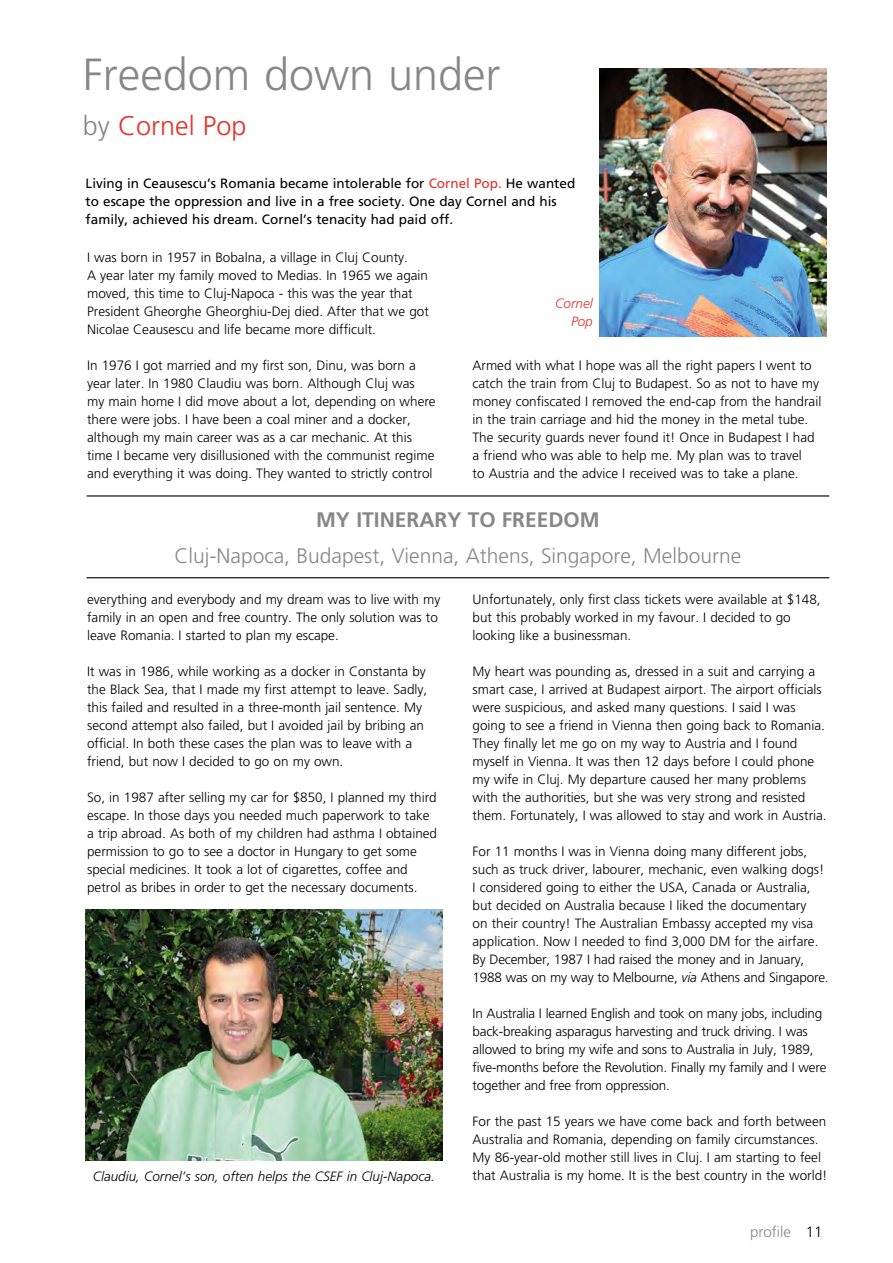
<style>
.page{position:relative;width:893px;height:1263px;background:#fff}
.page>*{position:absolute;margin:0;border:0;box-sizing:border-box;transform-origin:0 0}
.t1{font:300 45px "Frutiger";color:#878787}
.t2{font:300 27px "Frutiger";color:#e63027}
.t3{font:300 21px "Frutiger";color:#878787}
.t4{font:700 21px "Frutiger";color:#878787}
.t5{font:300 15px "Frutiger";color:#878787}
.t6{font:300 15px "Frutiger";color:#000}
.t7{font:300 13.5px/18px "Frutiger";color:#000}
.t8{font:13.5px/18px "Frutiger";color:#000}
.t9{font:italic 300 13.5px "Frutiger";color:#000}
.t10{font:italic 300 13.5px/18px "Frutiger";color:#e63027;text-align:right}
.s1{color:#878787}
.s2{color:#e63027}
.s3{font-style:italic}
</style>
<div class="page">
<img style="left:599px;top:68px;width:227px;height:269px">
<img style="left:85px;top:909px;width:357px;height:252px">
<hr style="left:87px;top:577px;width:742px;height:1px;background:#000">
<hr style="left:87px;top:495px;width:742px;height:1px;background:#000">
<h1 class="t1" style="left:83px;top:49px;width:419px">Freedom down under</h1>
<h2 class="t2" style="left:83px;top:110px;width:165px"><span class="s1">by</span> Cornel Pop</h2>
<p class="t8" style="left:86px;top:175px;width:491px">Living in Ceausescu’s Romania became intolerable for <span class="s2">Cornel Pop.</span> He wanted to escape the oppression and live in a free society. One day Cornel and his family, achieved his dream. Cornel’s tenacity had paid off.</p>
<p class="t7" style="left:87px;top:248px;width:343px">I was born in 1957 in Bobalna, a village in Cluj County.<br>A year later my family moved to Medias. In 1965 we again moved, this time to Cluj-Napoca - this was the year that President Gheorghe Gheorghiu-Dej died. After that we got Nicolae Ceausescu and life became more difficult.</p>
<p class="t7" style="left:87px;top:356px;width:350px">In 1976 I got married and my first son, Dinu, was born a year later. In 1980 Claudiu was born. Although Cluj was<br>my main home I did move about a lot, depending on where there were jobs. I have been a coal miner and a docker, although my main career was as a car mechanic. At this time I became very disillusioned with the communist regime and everything it was doing. They wanted to strictly control</p>
<p class="t10" style="left:555px;top:294px;width:39px">Cornel<br>Pop</p>
<p class="t7" style="left:473px;top:356px;width:350px">Armed with what I hope was all the right papers I went to catch the train from Cluj to Budapest. So as not to have my money confiscated I removed the end-cap from the handrail in the train carriage and hid the money in the metal tube.<br>The security guards never found it! Once in Budapest I had a friend who was able to help me. My plan was to travel<br>to Austria and the advice I received was to take a plane.</p>
<h3 class="t4" style="left:316px;top:507px;width:285px">MY ITINERARY TO FREEDOM</h3>
<h3 class="t3" style="left:175px;top:544px;width:568px">Cluj-Napoca, Budapest, Vienna, Athens, Singapore, Melbourne</h3>
<p class="t7" style="left:87px;top:590px;width:355px">everything and everybody and my dream was to live with my family in an open and free country. The only solution was to leave Romania. I started to plan my escape.</p>
<p class="t7" style="left:87px;top:662px;width:342px">It was in 1986, while working as a docker in Constanta by the Black Sea, that I made my first attempt to leave. Sadly, this failed and resulted in a three-month jail sentence. My second attempt also failed, but I avoided jail by bribing an official. In both these cases the plan was to leave with a friend, but now I decided to go on my own.</p>
<p class="t7" style="left:87px;top:788px;width:351px">So, in 1987 after selling my car for $850, I planned my third escape. In those days you needed much paperwork to take a trip abroad. As both of my children had asthma I obtained permission to go to see a doctor in Hungary to get some special medicines. It took a lot of cigarettes, coffee and petrol as bribes in order to get the necessary documents.</p>
<p class="t9" style="left:93px;top:1169px;width:344px">Claudiu, Cornel’s son, often helps the CSEF in Cluj-Napoca.</p>
<p class="t7" style="left:473px;top:590px;width:350px">Unfortunately, only first class tickets were available at $148, but this probably worked in my favour. I decided to go looking like a businessman.</p>
<p class="t7" style="left:473px;top:662px;width:356px">My heart was pounding as, dressed in a suit and carrying a smart case, I arrived at Budapest airport. The airport officials were suspicious, and asked many questions. I said I was going to see a friend in Vienna then going back to Romania.<br>They finally let me go on my way to Austria and I found myself in Vienna. It was then 12 days before I could phone my wife in Cluj. My departure caused her many problems with the authorities, but she was very strong and resisted them. Fortunately, I was allowed to stay and work in Austria.</p>
<p class="t7" style="left:473px;top:842px;width:358px">For 11 months I was in Vienna doing many different jobs, such as truck driver, labourer, mechanic, even walking dogs!<br>I considered going to either the USA, Canada or Australia, but decided on Australia because I liked the documentary<br>on their country! The Australian Embassy accepted my visa application. Now I needed to find 3,000 DM for the airfare.<br>By December, 1987 I had raised the money and in January, 1988 was on my way to Melbourne, <span class="s3">via</span> Athens and Singapore.</p>
<p class="t7" style="left:473px;top:1004px;width:355px">In Australia I learned English and took on many jobs, including back-breaking asparagus harvesting and truck driving. I was allowed to bring my wife and sons to Australia in July, 1989, five-months before the Revolution. Finally my family and I were together and free from oppression.</p>
<p class="t7" style="left:473px;top:1112px;width:356px">For the past 15 years we have come back and forth between Australia and Romania, depending on family circumstances.<br>My 86-year-old mother still lives in Cluj. I am starting to feel that Australia is my home. It is the best country in the world!</p>
<p class="t5" style="left:750px;top:1223px;width:42px">profile</p>
<p class="t6" style="left:806px;top:1223px;width:18px">11</p>
</div>
